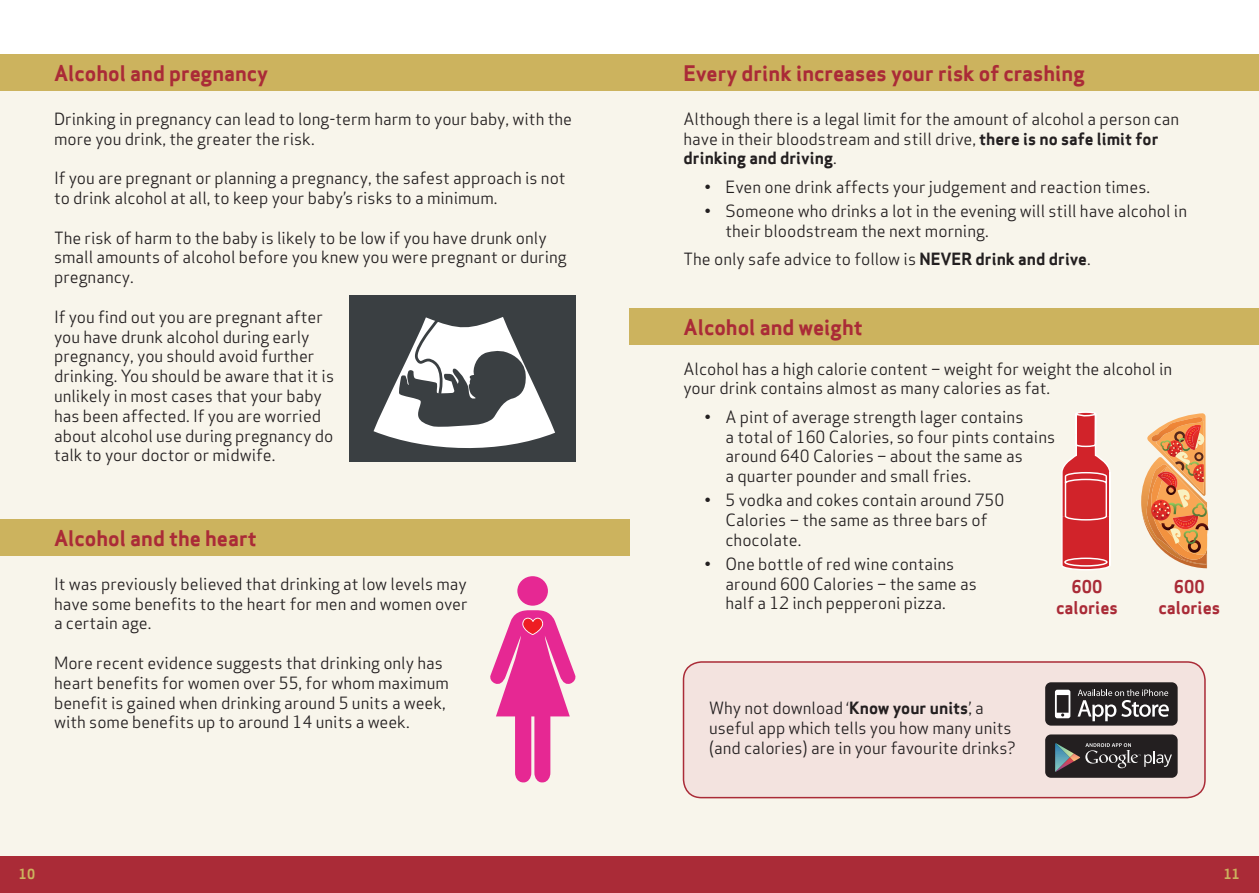
<style>
.page{position:relative;width:1259px;height:893px;background:#fff}
.page>*{position:absolute;margin:0;border:0;box-sizing:border-box;transform-origin:0 0}
.t1{font:21px "Apex Sans Bold T";color:#aa2b37}
.t2{font:17.25px "Apex Sans Bold T";color:#aa2b37}
.t3{font:16.5px/19.8px "Apex Sans Book T";color:#231f20}
.t4{font:13.5px "Apex Sans Bold T";color:#ccb35e}
.s1{font-family:"Apex Sans Bold T"}
</style>
<div class="page">
<div style="left:0;top:77px;width:1259px;height:788px;background:#f8f5eb"></div>
<div style="left:683px;top:662px;width:522px;height:136px;background:#f3e3df;border-radius:18px"></div>
<div style="left:683px;top:661px;width:522px;height:137px;border:2px solid #aa2b37;border-radius:18px"></div>
<div style="left:0;top:54px;width:1259px;height:37px;background:#ccb35e"></div>
<div style="left:629px;top:308px;width:630px;height:36px;background:#ccb35e"></div>
<div style="left:0;top:519px;width:629px;height:37px;background:#ccb35e"></div>
<div style="left:349px;top:296px;width:226px;height:166px;background:#3a3f42"></div>
<svg style="left:373px;top:317px;width:182px;height:131px"></svg>
<div style="left:0;top:856px;width:1259px;height:37px;background:#aa2b37"></div>
<div style="left:517px;top:576px;width:31px;height:30px;background:#e62893;border-radius:50%"></div>
<svg style="left:490px;top:610px;width:86px;height:172px"></svg>
<div style="left:1045px;top:734px;width:132px;height:44px;background:#231f20;border-radius:6px"></div>
<div style="left:1045px;top:682px;width:132px;height:44px;background:#231f20;border-radius:6px"></div>
<svg style="left:1055px;top:411px;width:154px;height:388px"></svg>
<p class="t1" style="left:54px;top:60px;width:216px">Alcohol and pregnancy</p>
<p class="t3" style="left:54px;top:109px;width:519px">Drinking in pregnancy can lead to long-term harm to your baby, with the more you drink, the greater the risk.</p>
<p class="t3" style="left:54px;top:168px;width:513px">If you are pregnant or planning a pregnancy, the safest approach is not to drink alcohol at all, to keep your baby’s risks to a minimum.</p>
<p class="t3" style="left:54px;top:227px;width:514px">The risk of harm to the baby is likely to be low if you have drunk only small amounts of alcohol before you knew you were pregnant or during pregnancy.</p>
<p class="t3" style="left:54px;top:307px;width:282px">If you find out you are pregnant after you have drunk alcohol during early pregnancy, you should avoid further drinking. You should be aware that it is unlikely in most cases that your baby has been affected. If you are worried about alcohol use during pregnancy do talk to your doctor or midwife.</p>
<p class="t1" style="left:54px;top:525px;width:204px">Alcohol and the heart</p>
<p class="t3" style="left:54px;top:574px;width:415px;text-align:justify">It was previously believed that drinking at low levels may have some benefits to the heart for men and women over a certain age.</p>
<p class="t3" style="left:54px;top:653px;width:396px">More recent evidence suggests that drinking only has heart benefits for women over 55, for whom maximum benefit is gained when drinking around 5 units a week, with some benefits up to around 14 units a week.</p>
<p class="t1" style="left:683px;top:60px;width:403px">Every drink increases your risk of crashing</p>
<p class="t3" style="left:683px;top:109px;width:497px">Although there is a legal limit for the amount of alcohol a person can have in their bloodstream and still drive, <span class="s1">there is no safe limit for drinking and driving</span>.</p>
<p class="t3" style="left:704px;top:177px;width:447px">• Even one drink affects your judgement and reaction times.</p>
<p class="t3" style="left:725px;top:201px;width:463px;text-indent:-21px">• Someone who drinks a lot in the evening will still have alcohol in their bloodstream the next morning.</p>
<p class="t3" style="left:683px;top:249px;width:409px">The only safe advice to follow is <span class="s1">NEVER drink and drive</span>.</p>
<p class="t1" style="left:683px;top:314px;width:181px">Alcohol and weight</p>
<p class="t3" style="left:683px;top:359px;width:490px">Alcohol has a high calorie content – weight for weight the alcohol in your drink contains almost as many calories as fat.</p>
<p class="t3" style="left:725px;top:407px;width:331px;text-indent:-21px">• A pint of average strength lager contains<br>a total of 160 Calories, so four pints contains around 640 Calories – about the same as<br>a quarter pounder and small fries.</p>
<p class="t3" style="left:725px;top:490px;width:280px;text-indent:-21px">• 5 vodka and cokes contain around 750<br>Calories – the same as three bars of chocolate.</p>
<p class="t3" style="left:725px;top:554px;width:253px;text-indent:-21px">• One bottle of red wine contains around 600 Calories – the same as half a 12 inch pepperoni pizza.</p>
<p class="t2" style="left:1071px;top:575px;width:32px">600</p>
<p class="t2" style="left:1056px;top:596px;width:63px">calories</p>
<p class="t2" style="left:1174px;top:575px;width:32px">600</p>
<p class="t2" style="left:1158px;top:596px;width:63px">calories</p>
<p class="t3" style="left:709px;top:698px;width:308px">Why not download ‘<span class="s1">Know your units</span>’, a useful app which tells you how many units (and calories) are in your favourite drinks?</p>
<p class="t4" style="left:19px;top:866px;width:18px">10</p>
<p class="t4" style="left:1223px;top:866px;width:18px">11</p>
</div>
